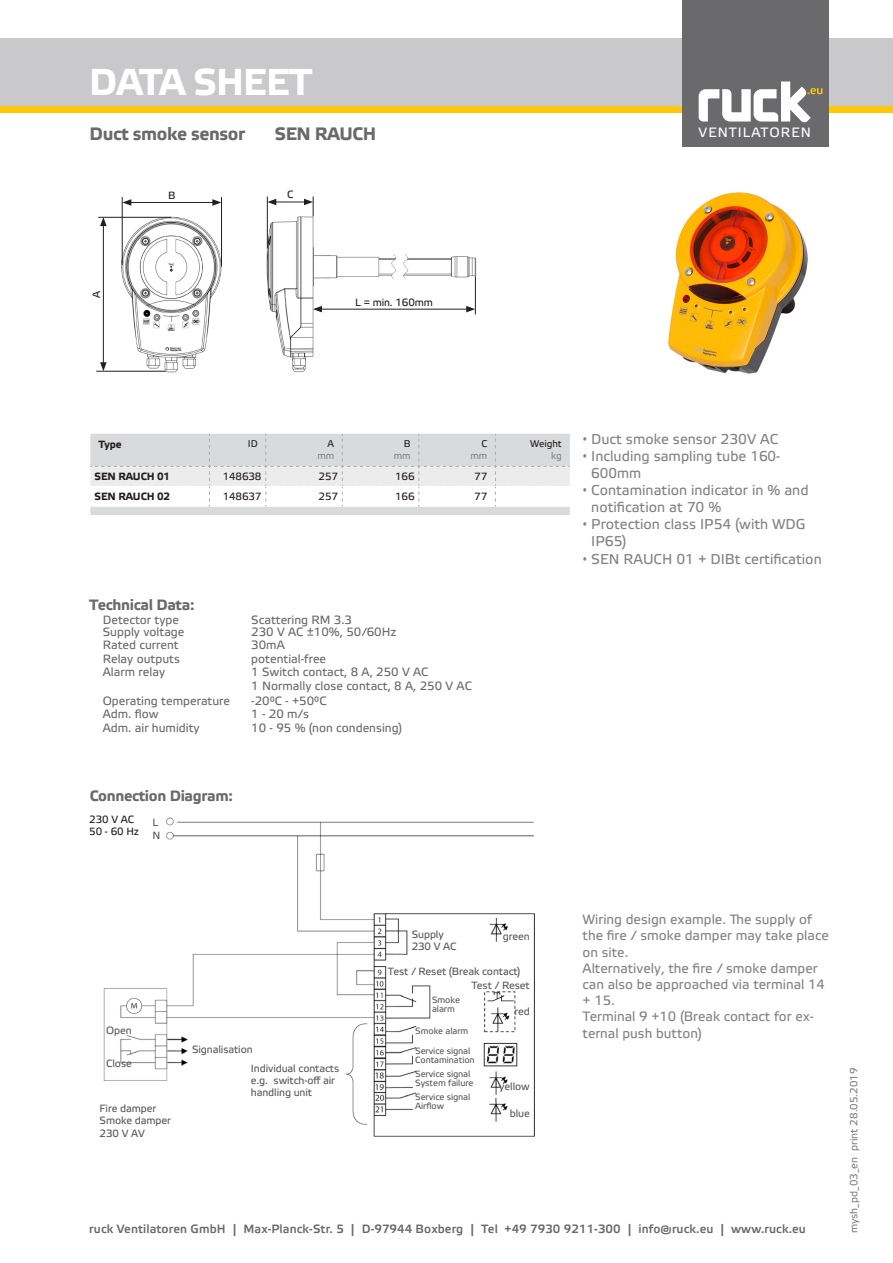
<style>
.page{position:relative;width:893px;height:1263px;background:#fff}
.page>*{position:absolute;margin:0;border:0;box-sizing:border-box;transform-origin:0 0}
.t1{font:700 37.5px "Etelka Text";letter-spacing:-.02em;color:#fff}
.t2{font:700 18px "Etelka Text";letter-spacing:-.02em;color:#6a6a6d}
.t3{font:700 15px "Etelka Text";letter-spacing:-.02em;color:#6a6a6d}
.t4{font:14.25px/17.1px "Etelka Text";color:#838387}
.t5{font:13.5px/16.2px "Etelka Text";color:#838387}
.t6{font:13.5px "Etelka Text";letter-spacing:.075em;color:#fff}
.t7{font:12px/13.5px "Etelka Text";color:#6a6a6d}
.t8{font:500 12px "Etelka";letter-spacing:.01em;color:#6a6a6d}
.t9{font:10.5px/12px "Etelka Text";letter-spacing:-.01em;color:#57585a}
.t10{font:10.5px/12px "Etelka Text";letter-spacing:-.01em;color:#231f20}
.t11{font:10.5px "Etelka Text";color:#838387}
.t12{font:700 10.5px "Etelka Text";letter-spacing:-.01em;color:#231f20}
.t13{font:9.75px "Etelka Text";letter-spacing:-.01em;color:#231f20}
.t14{font:9.75px "Etelka Text";letter-spacing:-.01em;color:#838387}
.t15{font:9px/9px "Etelka Text";letter-spacing:-.01em;color:#57585a}
.s1{font-family:"Arial Narrow"}
</style>
<div class="page">
<div style="left:0;top:38px;width:893px;height:75px;background:#c9c9cb"></div>
<div style="left:0;top:106px;width:893px;height:7px;background:#fec70c"></div>
<img style="left:668px;top:192px;width:140px;height:182px">
<img style="left:120px;top:215px;width:357px;height:158px">
<hr style="left:98px;top:217px;width:73px;height:1px;background:#231f20">
<hr style="left:103px;top:224px;width:1px;height:141px;background:#231f20">
<svg style="left:100px;top:362px;width:7px;height:9px"></svg>
<svg style="left:100px;top:217px;width:7px;height:9px"></svg>
<hr style="left:96px;top:371px;width:70px;height:1px;background:#231f20">
<hr style="left:221px;top:197px;width:1px;height:70px;background:#231f20">
<hr style="left:129px;top:202px;width:86px;height:1px;background:#231f20">
<svg style="left:123px;top:199px;width:8px;height:7px"></svg>
<svg style="left:212px;top:199px;width:9px;height:7px"></svg>
<hr style="left:122px;top:197px;width:1px;height:68px;background:#231f20">
<hr style="left:475px;top:276px;width:1px;height:38px;background:#231f20">
<hr style="left:319px;top:309px;width:150px;height:1px;background:#231f20">
<svg style="left:313px;top:306px;width:9px;height:6px"></svg>
<svg style="left:466px;top:306px;width:9px;height:6px"></svg>
<hr style="left:274px;top:202px;width:32px;height:1px;background:#231f20">
<svg style="left:268px;top:199px;width:8px;height:6px"></svg>
<svg style="left:304px;top:196px;width:10px;height:20px"></svg>
<hr style="left:267px;top:196px;width:1px;height:53px;background:#231f20">
<img style="left:103px;top:817px;width:432px;height:320px">
<svg style="left:90px;top:434px;width:480px;height:81px"></svg>
<div style="left:89px;top:815px;width:73px;height:32px;background:#fff"></div>
<div style="left:682px;top:0;width:147px;height:147px;background:#6a6a6d"></div>
<svg style="left:699px;top:81px;width:123px;height:42px"></svg>
<h1 class="t1" style="left:89px;top:60px;width:225px">DATA SHEET</h1>
<h2 class="t2" style="left:89px;top:123px;width:157px">Duct smoke sensor</h2>
<h2 class="t2" style="left:275px;top:123px;width:103px">SEN RAUCH</h2>
<p class="t10" style="left:91px;top:298px;width:9px;rotate:-90deg">A</p>
<p class="t10" style="left:168px;top:190px;width:9px">B</p>
<p class="t10" style="left:287px;top:189px;width:8px">C</p>
<p class="t10" style="left:355px;top:296px;width:79px">L = min. 160mm</p>
<p class="t6" style="left:699px;top:125px;width:114px">VENTILATOREN</p>
<p class="t12" style="left:98px;top:438px;width:25px">Type</p>
<p class="t13" style="left:248px;top:438px;width:11px">ID</p>
<p class="t13" style="left:328px;top:438px;width:8px">A</p>
<p class="t14" style="left:317px;top:450px;width:18px">mm</p>
<p class="t13" style="left:404px;top:438px;width:8px">B</p>
<p class="t14" style="left:394px;top:450px;width:18px">mm</p>
<p class="t13" style="left:481px;top:438px;width:7px">C</p>
<p class="t14" style="left:470px;top:450px;width:18px">mm</p>
<p class="t12" style="left:95px;top:470px;width:77px">SEN RAUCH 01</p>
<p class="t10" style="left:223px;top:470px;width:40px">148638</p>
<p class="t10" style="left:319px;top:470px;width:21px">257</p>
<p class="t10" style="left:395px;top:470px;width:21px">166</p>
<p class="t10" style="left:474px;top:470px;width:14px">77</p>
<p class="t12" style="left:95px;top:490px;width:77px">SEN RAUCH 02</p>
<p class="t10" style="left:223px;top:491px;width:40px">148637</p>
<p class="t10" style="left:319px;top:491px;width:21px">257</p>
<p class="t10" style="left:395px;top:491px;width:21px">166</p>
<p class="t10" style="left:474px;top:491px;width:14px">77</p>
<p class="t3" style="left:89px;top:596px;width:107px">Technical Data:</p>
<p class="t7" style="left:103px;top:613px;width:78px">Detector type</p>
<p class="t7" style="left:251px;top:613px;width:102px">Scattering RM 3.3</p>
<p class="t7" style="left:103px;top:625px;width:83px">Supply voltage</p>
<p class="t7" style="left:251px;top:625px;width:147px">230 V AC ±10%, 50/60Hz</p>
<p class="t7" style="left:103px;top:639px;width:77px">Rated current</p>
<p class="t7" style="left:251px;top:639px;width:35px">30mA</p>
<p class="t7" style="left:103px;top:652px;width:79px">Relay outputs</p>
<p class="t7" style="left:251px;top:652px;width:76px">potential-free</p>
<p class="t7" style="left:103px;top:666px;width:64px">Alarm relay</p>
<p class="t7" style="left:251px;top:666px;width:222px">1 Switch contact, 8 A, 250 V AC<br>1 Normally close contact, 8 A, 250 V AC</p>
<p class="t7" style="left:103px;top:694px;width:129px">Operating temperature</p>
<p class="t7" style="left:251px;top:694px;width:77px">-20°C - +50°C</p>
<p class="t7" style="left:103px;top:708px;width:57px">Adm. flow</p>
<p class="t7" style="left:251px;top:708px;width:59px">1 - 20 m/s</p>
<p class="t7" style="left:103px;top:721px;width:98px">Adm. air humidity</p>
<p class="t7" style="left:251px;top:721px;width:152px">10 - 95 % (non condensing)</p>
<p class="t3" style="left:90px;top:787px;width:145px">Connection Diagram:</p>
<p class="t10" style="left:89px;top:814px;width:51px">230 V AC<br>50 - 60 Hz</p>
<p class="t9" style="left:152px;top:816px;width:9px;line-height:13.4px">L<br>N</p>
<p class="t13" style="left:530px;top:438px;width:33px">Weight</p>
<p class="t14" style="left:551px;top:450px;width:12px">kg</p>
<p class="t4" style="left:583px;top:431px;width:197px"><span class="s1">•</span> Duct smoke sensor 230V AC</p>
<p class="t4" style="left:591px;top:448px;width:190px;text-indent:-9px"><span class="s1">•</span> Including sampling tube 160-<br>600mm</p>
<p class="t4" style="left:591px;top:482px;width:219px;text-indent:-9px"><span class="s1">•</span> Contamination indicator in % and notification at 70 %</p>
<p class="t4" style="left:591px;top:516px;width:216px;text-indent:-9px"><span class="s1">•</span> Protection class IP54 (with WDG<br>IP65)</p>
<p class="t4" style="left:583px;top:551px;width:240px"><span class="s1">•</span> SEN RAUCH 01 + DIBt certification</p>
<p class="t5" style="left:583px;top:912px;width:248px">Wiring design example. The supply of the fire / smoke damper may take place on site.<br>Alternatively, the fire / smoke damper can also be approached via terminal 14 + 15.<br>Terminal 9 +10 (Break contact for ex-</p>
<p class="t9" style="left:412px;top:929px;width:46px">Supply<br>230 V AC</p>
<p class="t9" style="left:503px;top:930px;width:28px">green</p>
<p class="t9" style="left:388px;top:965px;width:134px">Test / Reset (Break contact)</p>
<p class="t9" style="left:471px;top:980px;width:60px">Test / Reset</p>
<p class="t15" style="left:432px;top:996px;width:29px">Smoke alarm</p>
<p class="t9" style="left:514px;top:1006px;width:17px">red</p>
<p class="t9" style="left:106px;top:1025px;width:27px">Open</p>
<p class="t5" style="left:583px;top:1025px;width:121px">ternal push button)</p>
<p class="t9" style="left:106px;top:1058px;width:27px">Close</p>
<p class="t15" style="left:415px;top:1026px;width:55px">Smoke alarm</p>
<p class="t9" style="left:251px;top:1041px;width:90px;line-height:18.9px;text-indent:-59px">Signalisation<br>Individual contacts</p>
<p class="t9" style="left:251px;top:1075px;width:86px">e.g. switch-off air handling unit</p>
<p class="t15" style="left:415px;top:1047px;width:61px">Service signal<br>Contamination</p>
<p class="t15" style="left:415px;top:1070px;width:60px">Service signal<br>System failure</p>
<p class="t9" style="left:499px;top:1081px;width:32px">yellow</p>
<p class="t9" style="left:510px;top:1108px;width:22px">blue</p>
<p class="t15" style="left:415px;top:1092px;width:57px">Service signal<br>Airflow</p>
<p class="t9" style="left:100px;top:1103px;width:73px">Fire damper<br>Smoke damper<br>230 V AV</p>
<p class="t8" style="left:89px;top:1222px;width:718px">ruck Ventilatoren GmbH | Max-Planck-Str. 5 | D-97944 Boxberg | Tel +49 7930 9211-300 | info@ruck.eu | www.ruck.eu</p>
<p class="t11" style="left:848px;top:1233px;width:167px;rotate:-90deg">mysh_pd_03_en print 28.05.2019</p>
</div>
